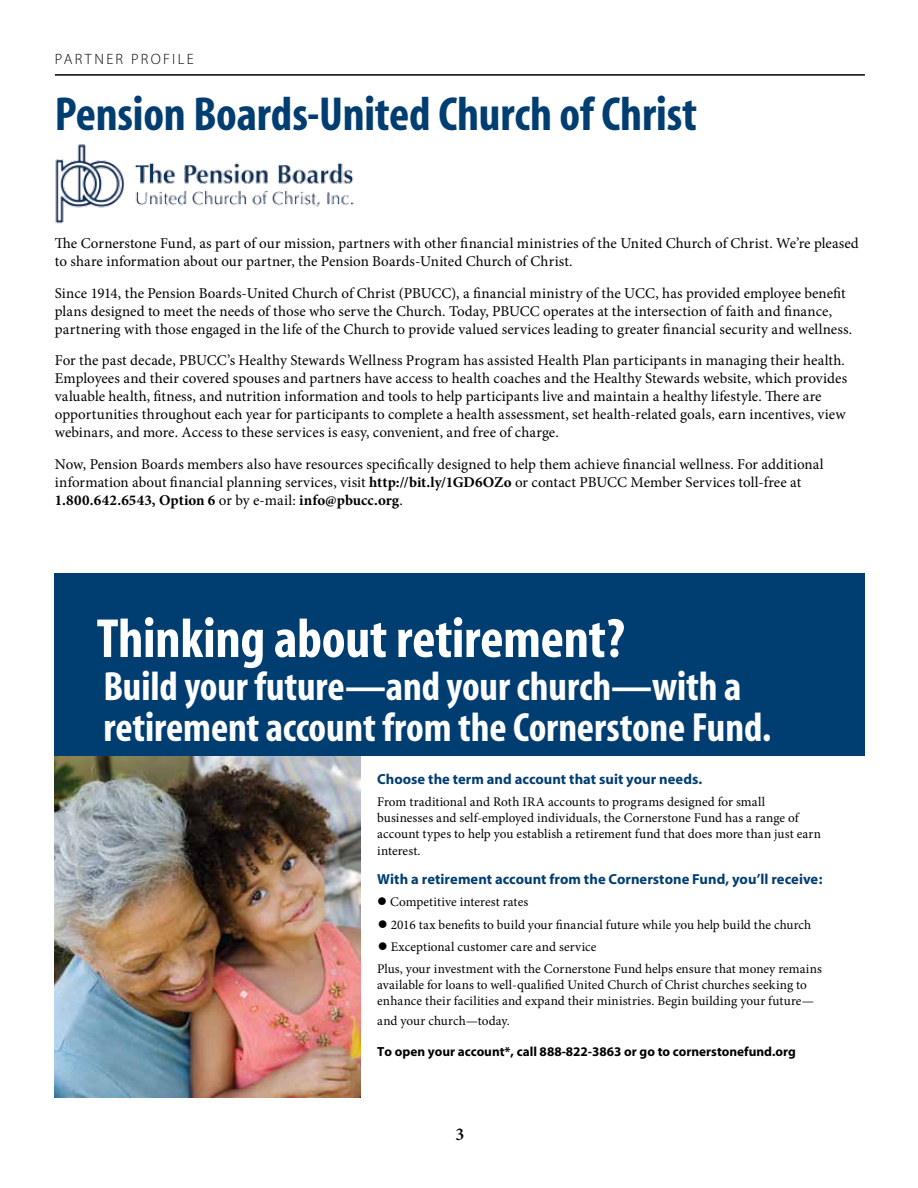
<style>
.page{position:relative;width:918px;height:1188px;background:#fff}
.page>*{position:absolute;margin:0;border:0;box-sizing:border-box;transform-origin:0 0}
.t1{font:55.65px "Myriad MM 700 300";letter-spacing:-.005em;color:#fff}
.t2{font:48px "Myriad MM 700 300";letter-spacing:-.005em;color:#003d71}
.t3{font:41.1px/41.1px "Myriad MM 700 300";letter-spacing:-.005em;color:#fff}
.t4{font:600 18px "Minion Pro";color:#000}
.t5{font:15px/18px "Minion Pro";letter-spacing:.005em;color:#000}
.t6{font:15px "Myriad MM 215 600";letter-spacing:.155em;color:#000}
.t7{font:700 14.55px "Myriad";color:#003d71}
.t8{font:13.2px/16.2px "Minion Pro";letter-spacing:.005em;color:#000}
.t9{font:700 13.2px "Myriad";color:#000}
.s1{font-weight:700}
</style>
<div class="page">
<hr style="left:55px;top:74px;width:810px;height:2px;background:#000">
<img style="left:55px;top:144px;width:299px;height:80px">
<img style="left:55px;top:756px;width:306px;height:342px">
<div style="left:55px;top:574px;width:810px;height:182px;background:#003d71"></div>
<p class="t6" style="left:55px;top:52px;width:140px">PARTNER PROFILE</p>
<h2 class="t2" style="left:55px;top:91px;width:644px">Pension Boards-United Church of Christ</h2>
<p class="t5" style="left:55px;top:235px;width:805px">The Cornerstone Fund, as part of our mission, partners with other financial ministries of the United Church of Christ. We’re pleased to share information about our partner, the Pension Boards-United Church of Christ.</p>
<p class="t5" style="left:55px;top:284px;width:799px">Since 1914, the Pension Boards-United Church of Christ (PBUCC), a financial ministry of the UCC, has provided employee benefit plans designed to meet the needs of those who serve the Church. Today, PBUCC operates at the intersection of faith and finance, partnering with those engaged in the life of the Church to provide valued services leading to greater financial security and wellness.</p>
<p class="t5" style="left:55px;top:352px;width:794px">For the past decade, PBUCC’s Healthy Stewards Wellness Program has assisted Health Plan participants in managing their health.<br>Employees and their covered spouses and partners have access to health coaches and the Healthy Stewards website, which provides valuable health, fitness, and nutrition information and tools to help participants live and maintain a healthy lifestyle. There are opportunities throughout each year for participants to complete a health assessment, set health-related goals, earn incentives, view webinars, and more. Access to these services is easy, convenient, and free of charge.</p>
<p class="t5" style="left:55px;top:455px;width:770px">Now, Pension Boards members also have resources specifically designed to help them achieve financial wellness. For additional information about financial planning services, visit <span class="s1">http://bit.ly/1GD6OZo</span> or contact PBUCC Member Services toll-free at<br><span class="s1">1.800.642.6543, Option 6</span> or by e-mail: <span class="s1">info@pbucc.org</span>.</p>
<h1 class="t1" style="left:97px;top:610px;width:530px">Thinking about retirement?</h1>
<h3 class="t3" style="left:104px;top:667px;width:670px">Build your future—and your church—with a retirement account from the Cornerstone Fund.</h3>
<p class="t7" style="left:377px;top:771px;width:327px">Choose the term and account that suit your needs.</p>
<p class="t8" style="left:377px;top:794px;width:445px">From traditional and Roth IRA accounts to programs designed for small businesses and self-employed individuals, the Cornerstone Fund has a range of account types to help you establish a retirement fund that does more than just earn interest.</p>
<p class="t7" style="left:377px;top:872px;width:447px">With a retirement account from the Cornerstone Fund, you’ll receive:</p>
<p class="t8" style="left:377px;top:894px;width:153px">● Competitive interest rates</p>
<p class="t8" style="left:378px;top:916px;width:435px">● 2016 tax benefits to build your financial future while you help build the church</p>
<p class="t8" style="left:377px;top:936px;width:446px;line-height:22.2px">● Exceptional customer care and service<br>Plus, your investment with the Cornerstone Fund helps ensure that money remains</p>
<p class="t8" style="left:377px;top:977px;width:438px">available for loans to well-qualified United Church of Christ churches seeking to enhance their facilities and expand their ministries. Begin building your future—</p>
<p class="t8" style="left:377px;top:1013px;width:134px">and your church—today.</p>
<p class="t9" style="left:377px;top:1045px;width:420px">To open your account*, call 888-822-3863 or go to cornerstonefund.org</p>
<p class="t4" style="left:455px;top:1121px;width:10px">3</p>
</div>
